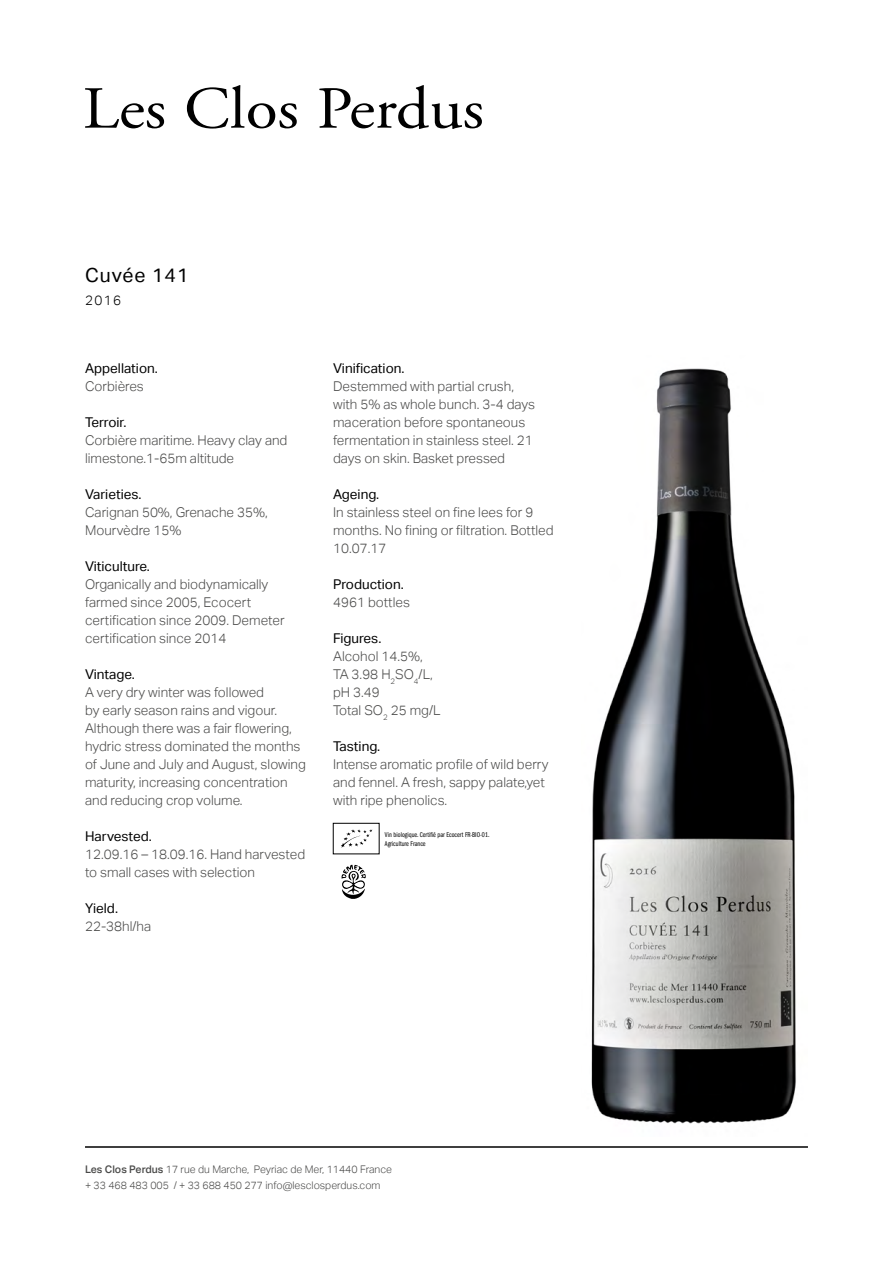
<style>
.page{position:relative;width:893px;height:1263px;background:#fff}
.page>*{position:absolute;margin:0;border:0;box-sizing:border-box;transform-origin:0 0}
.t1{font:19.5px "Aktiv Grotesk";letter-spacing:.05em;color:#000}
.t2{font:300 13.5px/18px "Aktiv Grotesk";color:#4a4a49}
.t3{font:13.5px "Aktiv Grotesk";color:#000}
.t4{font:300 13.5px "Aktiv Grotesk";color:#000}
.t5{font:300 10.5px/16.5px "Aktiv Grotesk";color:#4a4a49}
.t6{font:7.2px/8.7px "Franklin Gothic Book Cmpr";color:#000}
.s1{font-weight:500}
</style>
<div class="page">
<svg style="left:85px;top:88px;width:79px;height:40px"></svg>
<svg style="left:187px;top:85px;width:110px;height:44px"></svg>
<svg style="left:319px;top:85px;width:163px;height:44px"></svg>
<hr style="left:85px;top:1147px;width:723px;height:1px;background:#000">
<div style="left:333px;top:823px;width:46px;height:31px;border:1px solid #000"></div>
<svg style="left:341px;top:829px;width:31px;height:19px"></svg>
<svg style="left:342px;top:865px;width:23px;height:34px"></svg>
<img style="left:591px;top:368px;width:205px;height:756px">
<h1 class="t1" style="left:85px;top:264px;width:105px">Cuvée 141</h1>
<p class="t4" style="left:85px;top:292px;width:38px">2016</p>
<p class="t3" style="left:85px;top:360px;width:74px">Appellation.</p>
<p class="t2" style="left:85px;top:377px;width:60px">Corbières</p>
<p class="t3" style="left:85px;top:414px;width:43px">Terroir.</p>
<p class="t2" style="left:85px;top:431px;width:204px">Corbière maritime. Heavy clay and limestone.1-65m altitude</p>
<p class="t3" style="left:85px;top:486px;width:58px">Varieties.</p>
<p class="t2" style="left:85px;top:503px;width:184px">Carignan 50%, Grenache 35%,<br>Mourvèdre 15%</p>
<p class="t3" style="left:85px;top:558px;width:66px">Viticulture.</p>
<p class="t2" style="left:85px;top:575px;width:201px">Organically and biodynamically farmed since 2005, Ecocert certification since 2009. Demeter certification since 2014</p>
<p class="t3" style="left:85px;top:666px;width:51px">Vintage.</p>
<p class="t2" style="left:85px;top:683px;width:222px">A very dry winter was followed<br>by early season rains and vigour.<br>Although there was a fair flowering, hydric stress dominated the months of June and July and August, slowing maturity, increasing concentration and reducing crop volume.</p>
<p class="t3" style="left:85px;top:828px;width:68px">Harvested.</p>
<p class="t2" style="left:85px;top:845px;width:222px">12.09.16 – 18.09.16. Hand harvested to small cases with selection</p>
<p class="t3" style="left:85px;top:900px;width:34px">Yield.</p>
<p class="t2" style="left:85px;top:917px;width:68px">22-38hl/ha</p>
<p class="t3" style="left:333px;top:360px;width:73px">Vinification.</p>
<p class="t2" style="left:333px;top:377px;width:204px">Destemmed with partial crush, with 5% as whole bunch. 3-4 days maceration before spontaneous fermentation in stainless steel. 21 days on skin. Basket pressed</p>
<p class="t3" style="left:333px;top:486px;width:48px">Ageing.</p>
<p class="t2" style="left:333px;top:503px;width:222px">In stainless steel on fine lees for 9 months. No fining or filtration. Bottled<br>10.07.17</p>
<p class="t3" style="left:333px;top:576px;width:72px">Production.</p>
<p class="t2" style="left:333px;top:593px;width:78px">4961 bottles</p>
<p class="t3" style="left:333px;top:630px;width:50px">Figures.</p>
<p class="t2" style="left:333px;top:647px;width:109px">Alcohol 14.5%,<br>TA 3.98 H<sub>2</sub>SO<sub>4</sub>/L, pH 3.49<br>Total SO<sub>2</sub> 25 mg/L</p>
<p class="t3" style="left:333px;top:738px;width:49px">Tasting.</p>
<p class="t2" style="left:333px;top:755px;width:217px">Intense aromatic profile of wild berry and fennel. A fresh, sappy palate,yet with ripe phenolics.</p>
<p class="t6" style="left:385px;top:830px;width:106px">Vin biologique. Certifié par Ecocert FR-BIO-01.<br>Agriculture France</p>
<p class="t5" style="left:85px;top:1161px;width:309px"><span class="s1">Les Clos Perdus</span> 17 rue du Marche, Peyriac de Mer, 11440 France + 33 468 483 005 / + 33 688 450 277 info@lesclosperdus.com</p>
</div>
